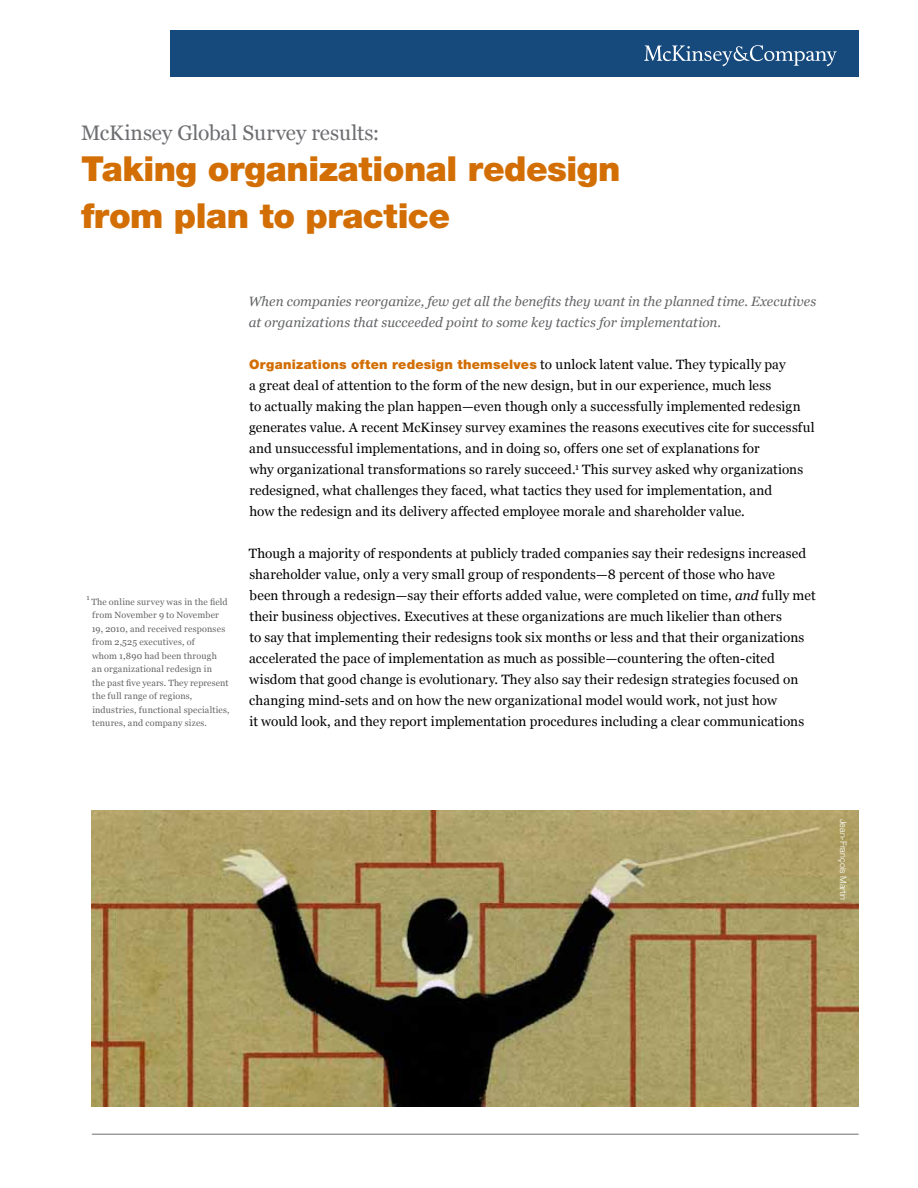
<style>
.page{position:relative;width:918px;height:1188px;background:#fff}
.page>*{position:absolute;margin:0;border:0;box-sizing:border-box;transform-origin:0 0}
.t1{font:900 34.5px/46.5px "Helvetica Neue LT Std";letter-spacing:-.015em;color:#d26e04}
.t2{font:21px "Georgia";letter-spacing:-.005em;color:#6d6e71}
.t3{font:13.5px/21px "Georgia";letter-spacing:.01em;color:#000}
.t4{font:italic 13.5px/21px "Georgia";color:#636466}
.t5{font:900 13.2px "Helvetica Neue LT Std";letter-spacing:.015em;color:#d26e04}
.t6{font:9px/13.5px "Georgia";letter-spacing:.02em;color:#636466}
.t7{font:300 9px "Helvetica Neue LT Std";color:#fff}
.t8{font:7.5px "Georgia";color:#636466}
.s1{font-family:"Georgia";font-weight:400;font-size:13.5px;color:#000}
.s2{font-style:italic}
</style>
<div class="page">
<hr style="left:92px;top:1134px;width:767px;height:1px;background:#6d6e71">
<img style="left:92px;top:810px;width:767px;height:296px">
<div style="left:170px;top:30px;width:689px;height:47px;background:#174a7c"></div>
<svg style="left:644px;top:45px;width:193px;height:21px"></svg>
<h2 class="t2" style="left:81px;top:120px;width:300px">McKinsey Global Survey results:</h2>
<h1 class="t1" style="left:81px;top:145px;width:541px">Taking organizational redesign from plan to practice</h1>
<p class="t8" style="left:86px;top:593px;width:5px">1</p>
<p class="t6" style="left:91px;top:595px;width:140px">The online survey was in the field from November 9 to November<br>19, 2010, and received responses from 2,525 executives, of<br>whom 1,890 had been through<br>an organizational redesign in<br>the past five years. They represent the full range of regions, industries, functional specialties, tenures, and company sizes.</p>
<p class="t4" style="left:248px;top:291px;width:569px">When companies reorganize, few get all the benefits they want in the planned time. Executives at organizations that succeeded point to some key tactics for implementation.</p>
<p class="t5" style="left:249px;top:356px;width:538px">Organizations often redesign themselves <span class="s1">to unlock latent value. They typically pay</span></p>
<p class="t3" style="left:249px;top:375px;width:567px">a great deal of attention to the form of the new design, but in our experience, much less<br>to actually making the plan happen—even though only a successfully implemented redesign generates value. A recent McKinsey survey examines the reasons executives cite for successful and unsuccessful implementations, and in doing so, offers one set of explanations for<br>why organizational transformations so rarely succeed.<sup>1</sup> This survey asked why organizations redesigned, what challenges they faced, what tactics they used for implementation, and<br>how the redesign and its delivery affected employee morale and shareholder value.</p>
<p class="t3" style="left:249px;top:543px;width:568px">Though a majority of respondents at publicly traded companies say their redesigns increased shareholder value, only a very small group of respondents—8 percent of those who have<br>been through a redesign—say their efforts added value, were completed on time, <span class="s2">and</span> fully met their business objectives. Executives at these organizations are much likelier than others<br>to say that implementing their redesigns took six months or less and that their organizations accelerated the pace of implementation as much as possible—countering the often-cited wisdom that good change is evolutionary. They also say their redesign strategies focused on changing mind-sets and on how the new organizational model would work, not just how<br>it would look, and they report implementation procedures including a clear communications</p>
<p class="t7" style="left:849px;top:819px;width:83px;rotate:90deg">Jean-François Martin</p>
</div>
